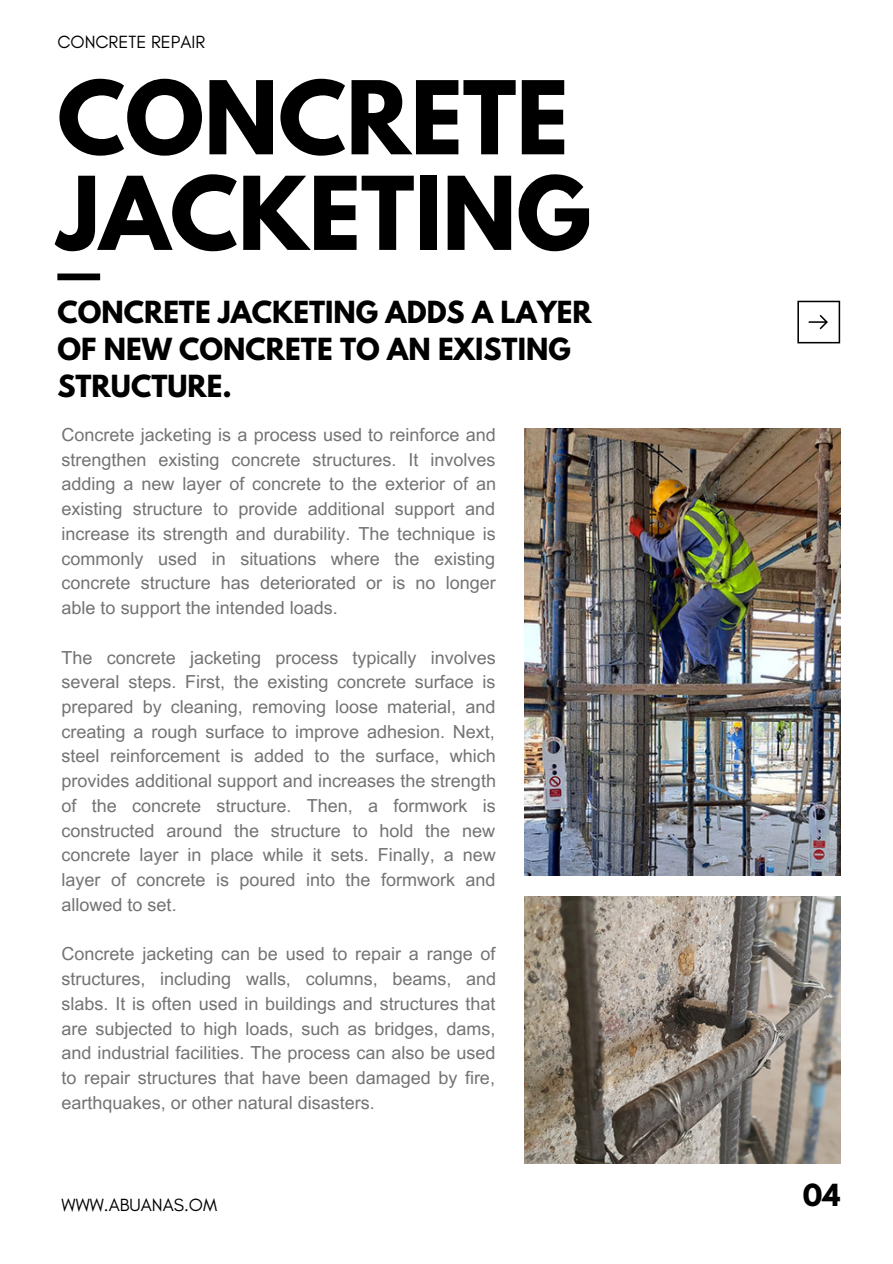
<style>
.page{position:relative;width:893px;height:1264px;background:#fff}
.page>*{position:absolute;margin:0;border:0;box-sizing:border-box;transform-origin:0 0}
.t1{font:700 89.85px/95.6px "League Spartan";color:#000}
.t2{font:700 27px/37px "League Spartan";color:#000}
.t3{font:18px/24.8px "Arial MT Pro";color:#737373;text-align:justify}
.t4{font:18px "Glacial Indifference";color:#000}
</style>
<div class="page">
<div style="left:57px;top:273px;width:43px;height:7px;background:#000"></div>
<svg style="left:797px;top:301px;width:43px;height:42px"></svg>
<img style="left:524px;top:428px;width:316px;height:447px">
<img style="left:524px;top:896px;width:316px;height:267px">
<p class="t4" style="left:57px;top:31px;width:149px">CONCRETE REPAIR</p>
<h1 class="t1" style="left:57px;top:82px;width:535px">CONCRETE<br>JACKETING</h1>
<h2 class="t2" style="left:57px;top:297px;width:536px">CONCRETE JACKETING ADDS A LAYER<br>OF NEW CONCRETE TO AN EXISTING<br>STRUCTURE.</h2>
<p class="t3" style="left:62px;top:424px;width:436px">Concrete jacketing is a process used to reinforce and strengthen existing concrete structures. It involves adding a new layer of concrete to the exterior of an existing structure to provide additional support and increase its strength and durability. The technique is commonly used in situations where the existing concrete structure has deteriorated or is no longer able to support the intended loads.</p>
<p class="t3" style="left:62px;top:647px;width:436px">The concrete jacketing process typically involves several steps. First, the existing concrete surface is prepared by cleaning, removing loose material, and creating a rough surface to improve adhesion. Next, steel reinforcement is added to the surface, which provides additional support and increases the strength of the concrete structure. Then, a formwork is constructed around the structure to hold the new concrete layer in place while it sets. Finally, a new layer of concrete is poured into the formwork and allowed to set.</p>
<p class="t3" style="left:62px;top:943px;width:436px">Concrete jacketing can be used to repair a range of structures, including walls, columns, beams, and slabs. It is often used in buildings and structures that are subjected to high loads, such as bridges, dams, and industrial facilities. The process can also be used to repair structures that have been damaged by fire, earthquakes, or other natural disasters.</p>
<p class="t4" style="left:62px;top:1193px;width:157px">WWW.ABUANAS.OM</p>
<h2 class="t2" style="left:802px;top:1179px;width:39px">04</h2>
</div>
